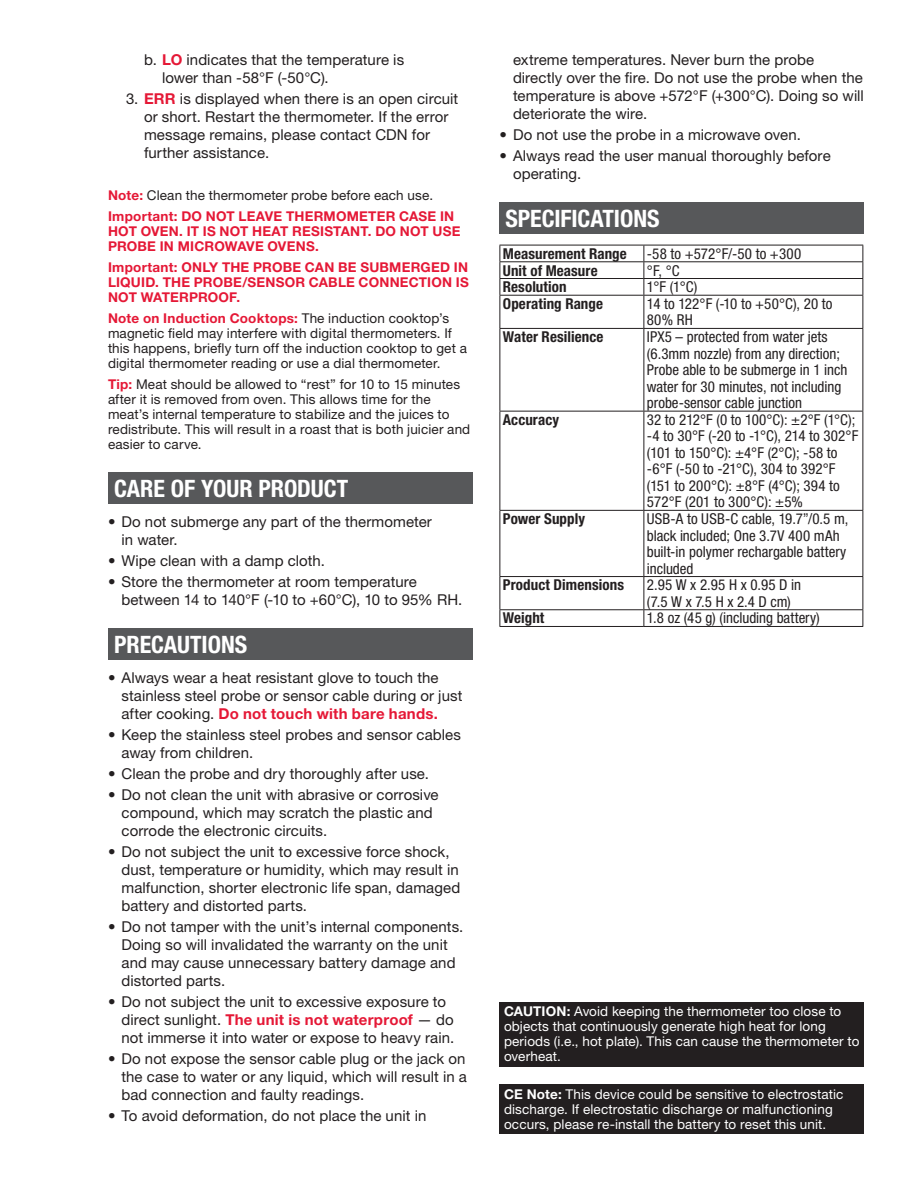
<style>
.page{position:relative;width:918px;height:1188px;background:#fff}
.page>*{position:absolute;margin:0;border:0;box-sizing:border-box;transform-origin:0 0}
.t1{font:700 condensed 24px "Helvetica Neue LT Std";color:#fff}
.t2{font:15px/18px "Helvetica Neue LT Std";letter-spacing:.005em;color:#231f20}
.t3{font:condensed 15px/16.5px "Helvetica Neue LT Std";color:#231f20}
.t4{font:700 condensed 15px "Helvetica Neue LT Std";letter-spacing:.005em;color:#231f20}
.t5{font:13.5px/15px "Helvetica Neue LT Std";letter-spacing:.01em;color:#231f20}
.t6{font:13.5px/15px "Helvetica Neue LT Std";letter-spacing:.01em;color:#fff}
.t7{font:700 13.5px/15px "Helvetica Neue LT Std";letter-spacing:.015em;color:#e51836}
.s1{font-weight:700;color:#e51836}
.s2{font-weight:400;color:#231f20}
.s3{font-weight:700}
</style>
<div class="page">
<div style="left:108px;top:472px;width:364px;height:32px;background:#57585a"></div>
<div style="left:108px;top:628px;width:364px;height:32px;background:#57585a"></div>
<div style="left:500px;top:202px;width:364px;height:32px;background:#57585a"></div>
<hr style="left:500px;top:245px;width:144px;height:1px;background:#231f20">
<hr style="left:644px;top:245px;width:219px;height:1px;background:#231f20">
<hr style="left:500px;top:261px;width:144px;height:1px;background:#231f20">
<hr style="left:644px;top:261px;width:219px;height:1px;background:#231f20">
<hr style="left:500px;top:278px;width:144px;height:1px;background:#231f20">
<hr style="left:644px;top:278px;width:219px;height:1px;background:#231f20">
<hr style="left:500px;top:295px;width:144px;height:1px;background:#231f20">
<hr style="left:644px;top:295px;width:219px;height:1px;background:#231f20">
<hr style="left:500px;top:328px;width:144px;height:1px;background:#231f20">
<hr style="left:644px;top:328px;width:219px;height:1px;background:#231f20">
<hr style="left:500px;top:411px;width:144px;height:1px;background:#231f20">
<hr style="left:644px;top:411px;width:219px;height:1px;background:#231f20">
<hr style="left:500px;top:510px;width:144px;height:1px;background:#231f20">
<hr style="left:644px;top:510px;width:219px;height:1px;background:#231f20">
<hr style="left:500px;top:576px;width:144px;height:1px;background:#231f20">
<hr style="left:644px;top:576px;width:219px;height:1px;background:#231f20">
<hr style="left:500px;top:609px;width:144px;height:1px;background:#231f20">
<hr style="left:644px;top:609px;width:219px;height:1px;background:#231f20">
<hr style="left:500px;top:626px;width:144px;height:1px;background:#231f20">
<hr style="left:644px;top:626px;width:219px;height:1px;background:#231f20">
<svg style="left:500px;top:245px;width:1px;height:50px"></svg>
<hr style="left:500px;top:296px;width:1px;height:32px;background:#231f20">
<hr style="left:500px;top:329px;width:1px;height:82px;background:#231f20">
<hr style="left:500px;top:412px;width:1px;height:98px;background:#231f20">
<hr style="left:500px;top:511px;width:1px;height:65px;background:#231f20">
<hr style="left:500px;top:577px;width:1px;height:32px;background:#231f20">
<svg style="left:500px;top:610px;width:1px;height:16px"></svg>
<svg style="left:644px;top:245px;width:1px;height:50px"></svg>
<svg style="left:862px;top:245px;width:1px;height:50px"></svg>
<hr style="left:644px;top:296px;width:1px;height:32px;background:#231f20">
<hr style="left:862px;top:296px;width:1px;height:32px;background:#231f20">
<hr style="left:644px;top:329px;width:1px;height:82px;background:#231f20">
<hr style="left:862px;top:329px;width:1px;height:82px;background:#231f20">
<hr style="left:644px;top:412px;width:1px;height:98px;background:#231f20">
<hr style="left:862px;top:412px;width:1px;height:98px;background:#231f20">
<hr style="left:644px;top:511px;width:1px;height:65px;background:#231f20">
<hr style="left:862px;top:511px;width:1px;height:65px;background:#231f20">
<hr style="left:644px;top:577px;width:1px;height:32px;background:#231f20">
<hr style="left:862px;top:577px;width:1px;height:32px;background:#231f20">
<svg style="left:644px;top:610px;width:1px;height:16px"></svg>
<svg style="left:862px;top:610px;width:1px;height:16px"></svg>
<div style="left:500px;top:1084px;width:364px;height:50px;background:#231f20"></div>
<div style="left:500px;top:1002px;width:364px;height:64px;background:#231f20"></div>
<p class="t2" style="left:162px;top:50px;width:244px;text-indent:-18px">b. <span class="s1">LO</span> indicates that the temperature is lower than -58°F (-50°C).</p>
<p class="t2" style="left:144px;top:89px;width:316px;text-indent:-18px">3. <span class="s1">ERR</span> is displayed when there is an open circuit or short. Restart the thermometer. If the error message remains, please contact CDN for further assistance.</p>
<p class="t7" style="left:108px;top:184px;width:348px;line-height:21px">Note: <span class="s2">Clean the thermometer probe before each use.<br></span>Important: DO NOT LEAVE THERMOMETER CASE IN</p>
<p class="t7" style="left:108px;top:223px;width:354px">HOT OVEN. IT IS NOT HEAT RESISTANT. DO NOT USE<br>PROBE IN MICROWAVE OVENS.</p>
<p class="t7" style="left:108px;top:259px;width:362px;text-align:justify">Important: ONLY THE PROBE CAN BE SUBMERGED IN LIQUID. THE PROBE/SENSOR CABLE CONNECTION IS NOT WATERPROOF.</p>
<p class="t5" style="left:108px;top:310px;width:360px"><span class="s1">Note on Induction Cooktops:</span> The induction cooktop’s magnetic field may interfere with digital thermometers. If this happens, briefly turn off the induction cooktop to get a digital thermometer reading or use a dial thermometer.</p>
<p class="t5" style="left:108px;top:376px;width:364px"><span class="s1">Tip:</span> Meat should be allowed to “rest” for 10 to 15 minutes after it is removed from oven. This allows time for the meat’s internal temperature to stabilize and the juices to redistribute. This will result in a roast that is both juicier and easier to carve.</p>
<h1 class="t1" style="left:114px;top:474px;width:236px">CARE OF YOUR PRODUCT</h1>
<p class="t2" style="left:122px;top:512px;width:312px;text-indent:-14px">• Do not submerge any part of the thermometer in water.</p>
<p class="t2" style="left:108px;top:551px;width:219px">• Wipe clean with a damp cloth.</p>
<p class="t2" style="left:122px;top:572px;width:342px;text-indent:-14px">• Store the thermometer at room temperature between 14 to 140°F (-10 to +60°C), 10 to 95% RH.</p>
<h1 class="t1" style="left:114px;top:630px;width:135px">PRECAUTIONS</h1>
<p class="t2" style="left:122px;top:668px;width:342px;text-indent:-14px">• Always wear a heat resistant glove to touch the stainless steel probe or sensor cable during or just after cooking. <span class="s1">Do not touch with bare hands.</span></p>
<p class="t2" style="left:122px;top:725px;width:341px;text-indent:-14px">• Keep the stainless steel probes and sensor cables away from children.</p>
<p class="t2" style="left:108px;top:764px;width:323px">• Clean the probe and dry thoroughly after use.</p>
<p class="t2" style="left:122px;top:785px;width:319px;text-indent:-14px">• Do not clean the unit with abrasive or corrosive compound, which may scratch the plastic and corrode the electronic circuits.</p>
<p class="t2" style="left:122px;top:842px;width:340px;text-indent:-14px">• Do not subject the unit to excessive force shock, dust, temperature or humidity, which may result in malfunction, shorter electronic life span, damaged battery and distorted parts.</p>
<p class="t2" style="left:122px;top:917px;width:343px;text-indent:-14px">• Do not tamper with the unit’s internal components.<br>Doing so will invalidated the warranty on the unit and may cause unnecessary battery damage and distorted parts.</p>
<p class="t2" style="left:122px;top:992px;width:334px;text-indent:-14px">• Do not subject the unit to excessive exposure to direct sunlight. <span class="s1">The unit is not waterproof</span> — do not immerse it into water or expose to heavy rain.</p>
<p class="t2" style="left:122px;top:1049px;width:347px;text-align:justify;text-indent:-14px">• Do not expose the sensor cable plug or the jack on the case to water or any liquid, which will result in a bad connection and faulty readings.</p>
<p class="t2" style="left:108px;top:1106px;width:320px">• To avoid deformation, do not place the unit in</p>
<p class="t2" style="left:513px;top:50px;width:352px">extreme temperatures. Never burn the probe directly over the fire. Do not use the probe when the temperature is above +572°F (+300°C). Doing so will deteriorate the wire.</p>
<p class="t2" style="left:500px;top:125px;width:303px">• Do not use the probe in a microwave oven.</p>
<p class="t2" style="left:513px;top:146px;width:319px;text-indent:-14px">• Always read the user manual thoroughly before operating.</p>
<h1 class="t1" style="left:506px;top:204px;width:156px">SPECIFICATIONS</h1>
<p class="t4" style="left:503px;top:244px;width:125px">Measurement Range</p>
<p class="t3" style="left:647px;top:245px;width:156px">-58 to +572°F/-50 to +300</p>
<p class="t4" style="left:503px;top:261px;width:96px">Unit of Measure</p>
<p class="t3" style="left:647px;top:262px;width:34px">°F, °C</p>
<p class="t4" style="left:503px;top:278px;width:65px">Resolution</p>
<p class="t3" style="left:647px;top:279px;width:52px">1°F (1°C)</p>
<p class="t4" style="left:503px;top:295px;width:102px">Operating Range</p>
<p class="t3" style="left:647px;top:295px;width:187px">14 to 122°F (-10 to +50°C), 20 to<br>80% RH</p>
<p class="t4" style="left:503px;top:328px;width:102px">Water Resilience</p>
<p class="t3" style="left:647px;top:328px;width:202px">IPX5 – protected from water jets (6.3mm nozzle) from any direction; Probe able to be submerge in 1 inch water for 30 minutes, not including probe-sensor cable junction</p>
<p class="t4" style="left:503px;top:410px;width:58px">Accuracy</p>
<p class="t3" style="left:647px;top:411px;width:213px">32 to 212°F (0 to 100°C): ±2°F (1°C); -4 to 30°F (-20 to -1°C), 214 to 302°F (101 to 150°C): ±4°F (2°C); -58 to -6°F (-50 to -21°C), 304 to 392°F (151 to 200°C): ±8°F (4°C); 394 to<br>572°F (201 to 300°C): ±5%</p>
<p class="t4" style="left:503px;top:510px;width:84px">Power Supply</p>
<p class="t3" style="left:647px;top:510px;width:203px">USB-A to USB-C cable, 19.7”/0.5 m, black included; One 3.7V 400 mAh built-in polymer rechargable battery included</p>
<p class="t4" style="left:503px;top:576px;width:123px">Product Dimensions</p>
<p class="t3" style="left:647px;top:577px;width:156px">2.95 W x 2.95 H x 0.95 D in (7.5 W x 7.5 H x 2.4 D cm)</p>
<p class="t4" style="left:503px;top:609px;width:43px">Weight</p>
<p class="t3" style="left:647px;top:610px;width:175px">1.8 oz (45 g) (including battery)</p>
<p class="t6" style="left:504px;top:1004px;width:357px"><span class="s3">CAUTION:</span> Avoid keeping the thermometer too close to objects that continuously generate high heat for long periods (i.e., hot plate). This can cause the thermometer to overheat.</p>
<p class="t6" style="left:504px;top:1086px;width:341px"><span class="s3">CE Note:</span> This device could be sensitive to electrostatic discharge. If electrostatic discharge or malfunctioning occurs, please re-install the battery to reset this unit.</p>
</div>
